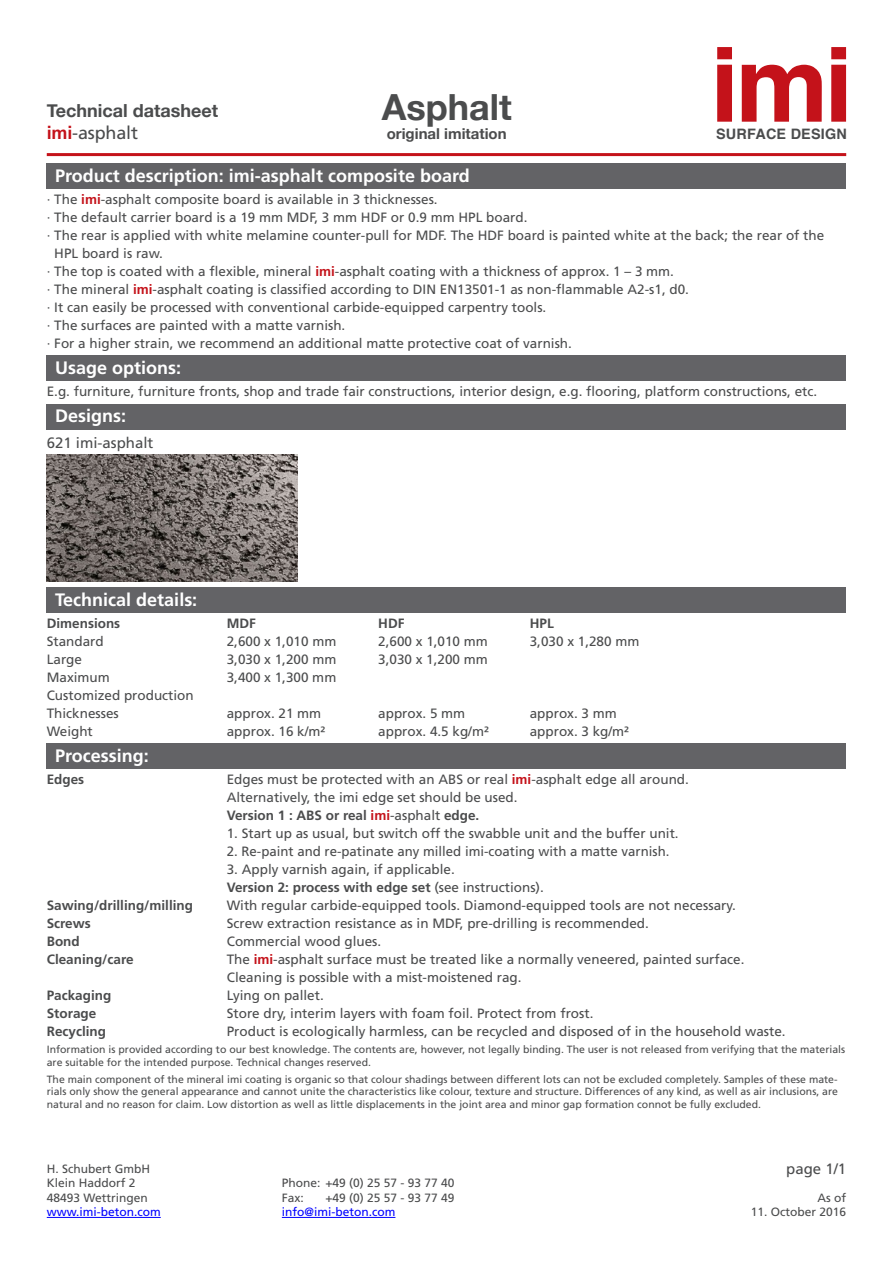
<style>
.page{position:relative;width:893px;height:1263px;background:#fff}
.page>*{position:absolute;margin:0;border:0;box-sizing:border-box;transform-origin:0 0}
.t1{font:700 36px "Helvetica Neue";color:#4b4c4d}
.t2{font:700 18px "Frutiger";color:#fff}
.t3{font:700 18px "Helvetica Neue";color:#4b4c4d}
.t4{font:18px "Frutiger";letter-spacing:-.01em;color:#4b4c4d}
.t5{font:700 15px "Helvetica Neue";color:#4b4c4d}
.t6{font:15px "Frutiger";color:#4b4c4d}
.t7{font:15px "Frutiger LT Std";color:#4b4c4d}
.t8{font:700 14.4px "Helvetica";letter-spacing:.015em;color:#4b4c4d}
.t9{font:13.5px/18px "Frutiger";color:#4b4c4d}
.t10{font:700 13.5px "Frutiger";color:#4b4c4d}
.t11{font:12px/14.4px "Frutiger";color:#4b4c4d}
.t12{font:12px "Frutiger";color:#00f}
.t13{font:10.5px/12.6px "Frutiger";color:#4b4c4d}
.s1{font-weight:700;color:#c4121a}
.s2{font-weight:700}
</style>
<div class="page">
<div style="left:47px;top:164px;width:799px;height:25px;background:#636366"></div>
<div style="left:47px;top:355px;width:799px;height:26px;background:#636366"></div>
<div style="left:47px;top:404px;width:799px;height:25px;background:#636366"></div>
<div style="left:47px;top:743px;width:799px;height:26px;background:#636366"></div>
<div style="left:47px;top:587px;width:799px;height:25px;background:#636366"></div>
<img style="left:47px;top:454px;width:251px;height:128px">
<svg style="left:717px;top:47px;width:15px;height:75px"></svg>
<svg style="left:742px;top:65px;width:80px;height:57px"></svg>
<svg style="left:831px;top:47px;width:15px;height:75px"></svg>
<hr style="left:47px;top:153px;width:799px;height:3px;background:#c4121a">
<hr style="left:47px;top:1217px;width:114px;height:1px;background:#00f">
<hr style="left:282px;top:1217px;width:113px;height:1px;background:#00f">
<h2 class="t3" style="left:47px;top:96px;width:173px">Technical datasheet</h2>
<h2 class="t4" style="left:47px;top:122px;width:93px"><span class="s1">imi</span>-asphalt</h2>
<h1 class="t1" style="left:382px;top:78px;width:131px">Asphalt</h1>
<p class="t5" style="left:387px;top:122px;width:121px">original imitation</p>
<p class="t8" style="left:716px;top:122px;width:132px">SURFACE DESIGN</p>
<h2 class="t2" style="left:55px;top:165px;width:416px">Product description: imi-asphalt composite board</h2>
<p class="t9" style="left:47px;top:190px;width:392px">· The <span class="s1">imi</span>-asphalt composite board is available in 3 thicknesses.</p>
<p class="t9" style="left:47px;top:208px;width:482px">· The default carrier board is a 19 mm MDF, 3 mm HDF or 0.9 mm HPL board.</p>
<p class="t9" style="left:47px;top:226px;width:779px">· The rear is applied with white melamine counter-pull for MDF. The HDF board is painted white at the back; the rear of the</p>
<p class="t9" style="left:54px;top:244px;width:110px">HPL board is raw.</p>
<p class="t9" style="left:47px;top:262px;width:629px">· The top is coated with a flexible, mineral <span class="s1">imi</span>-asphalt coating with a thickness of approx. 1 – 3 mm.</p>
<p class="t9" style="left:47px;top:280px;width:644px">· The mineral <span class="s1">imi</span>-asphalt coating is classified according to DIN EN13501-1 as non-flammable A2-s1, d0.</p>
<p class="t9" style="left:47px;top:298px;width:501px">· It can easily be processed with conventional carbide-equipped carpentry tools.</p>
<p class="t9" style="left:47px;top:316px;width:300px">· The surfaces are painted with a matte varnish.</p>
<p class="t9" style="left:47px;top:334px;width:527px">· For a higher strain, we recommend an additional matte protective coat of varnish.</p>
<h2 class="t2" style="left:55px;top:357px;width:128px">Usage options:</h2>
<p class="t9" style="left:47px;top:383px;width:772px">E.g. furniture, furniture fronts, shop and trade fair constructions, interior design, e.g. flooring, platform constructions, etc.</p>
<h2 class="t2" style="left:55px;top:405px;width:72px">Designs:</h2>
<p class="t6" style="left:47px;top:434px;width:108px">621 imi-asphalt</p>
<h2 class="t2" style="left:55px;top:589px;width:144px">Technical details:</h2>
<p class="t10" style="left:47px;top:616px;width:75px">Dimensions</p>
<p class="t10" style="left:227px;top:616px;width:31px">MDF</p>
<p class="t10" style="left:378px;top:616px;width:28px">HDF</p>
<p class="t10" style="left:530px;top:616px;width:26px">HPL</p>
<p class="t9" style="left:47px;top:632px;width:59px">Standard</p>
<p class="t9" style="left:227px;top:632px;width:111px">2,600 x 1,010 mm</p>
<p class="t9" style="left:378px;top:632px;width:111px">2,600 x 1,010 mm</p>
<p class="t9" style="left:530px;top:632px;width:111px">3,030 x 1,280 mm</p>
<p class="t9" style="left:47px;top:650px;width:37px">Large</p>
<p class="t9" style="left:227px;top:650px;width:111px">3,030 x 1,200 mm</p>
<p class="t9" style="left:378px;top:650px;width:111px">3,030 x 1,200 mm</p>
<p class="t9" style="left:47px;top:668px;width:65px">Maximum</p>
<p class="t9" style="left:227px;top:668px;width:111px">3,400 x 1,300 mm</p>
<p class="t9" style="left:47px;top:686px;width:149px">Customized production<br>Thicknesses</p>
<p class="t9" style="left:227px;top:704px;width:96px">approx. 21 mm</p>
<p class="t9" style="left:378px;top:704px;width:89px">approx. 5 mm</p>
<p class="t9" style="left:530px;top:704px;width:89px">approx. 3 mm</p>
<p class="t9" style="left:47px;top:722px;width:48px">Weight</p>
<p class="t9" style="left:227px;top:722px;width:100px">approx. 16 k/m²</p>
<p class="t9" style="left:378px;top:722px;width:112px">approx. 4.5 kg/m²</p>
<p class="t9" style="left:530px;top:722px;width:101px">approx. 3 kg/m²</p>
<h2 class="t2" style="left:55px;top:745px;width:95px">Processing:</h2>
<p class="t10" style="left:47px;top:772px;width:39px">Edges</p>
<p class="t9" style="left:227px;top:771px;width:464px">Edges must be protected with an ABS or real <span class="s1">imi</span>-asphalt edge all around.<br>Alternatively, the imi edge set should be used.<br><span class="s2">Version 1 : ABS or real</span> <span class="s1">imi</span>-asphalt <span class="s2">edge.</span></p>
<p class="t9" style="left:227px;top:825px;width:453px">1. Start up as usual, but switch off the swabble unit and the buffer unit.</p>
<p class="t9" style="left:227px;top:843px;width:444px">2. Re-paint and re-patinate any milled imi-coating with a matte varnish.</p>
<p class="t9" style="left:227px;top:861px;width:319px">3. Apply varnish again, if applicable.<br><span class="s2">Version 2: process with edge set</span> (see instructions).</p>
<p class="t10" style="left:47px;top:898px;width:148px">Sawing/drilling/milling</p>
<p class="t9" style="left:227px;top:897px;width:511px">With regular carbide-equipped tools. Diamond-equipped tools are not necessary.</p>
<p class="t10" style="left:47px;top:916px;width:46px">Screws</p>
<p class="t9" style="left:227px;top:915px;width:424px">Screw extraction resistance as in MDF, pre-drilling is recommended.</p>
<p class="t10" style="left:47px;top:934px;width:34px">Bond</p>
<p class="t9" style="left:227px;top:933px;width:156px">Commercial wood glues.</p>
<p class="t10" style="left:47px;top:952px;width:88px">Cleaning/care</p>
<p class="t9" style="left:227px;top:951px;width:519px">The <span class="s1">imi</span>-asphalt surface must be treated like a normally veneered, painted surface.<br>Cleaning is possible with a mist-moistened rag.</p>
<p class="t10" style="left:47px;top:988px;width:66px">Packaging</p>
<p class="t9" style="left:227px;top:987px;width:99px">Lying on pallet.</p>
<p class="t10" style="left:47px;top:1006px;width:51px">Storage</p>
<p class="t9" style="left:227px;top:1005px;width:368px">Store dry, interim layers with foam foil. Protect from frost.</p>
<p class="t10" style="left:47px;top:1024px;width:61px">Recycling</p>
<p class="t9" style="left:227px;top:1023px;width:560px">Product is ecologically harmless, can be recycled and disposed of in the household waste.</p>
<p class="t13" style="left:47px;top:1043px;width:800px">Information is provided according to our best knowledge. The contents are, however, not legally binding. The user is not released from verifying that the materials are suitable for the intended purpose. Technical changes reserved.</p>
<p class="t13" style="left:47px;top:1073px;width:793px;text-align:justify">The main component of the mineral imi coating is organic so that colour shadings between different lots can not be excluded completely. Samples of these mate&shy;rials only show the general appearance and cannot unite the characteristics like colour, texture and structure. Differences of any kind, as well as air inclusions, are natural and no reason for claim. Low distortion as well as little displacements in the joint area and minor gap formation connot be fully excluded.</p>
<p class="t11" style="left:47px;top:1161px;width:105px">H. Schubert GmbH<br>Klein Haddorf 2<br>48493 Wettringen</p>
<p class="t12" style="left:47px;top:1205px;width:115px">www.imi-beton.com</p>
<p class="t11" style="left:282px;top:1176px;width:174px">Phone: +49 (0) 25 57 - 93 77 40<br>Fax:</p>
<p class="t11" style="left:325px;top:1190px;width:131px">+49 (0) 25 57 - 93 77 49</p>
<p class="t12" style="left:282px;top:1205px;width:115px">info@imi-beton.com</p>
<p class="t7" style="left:786px;top:1160px;width:62px">page 1/1</p>
<p class="t11" style="left:817px;top:1190px;width:30px">As of</p>
<p class="t11" style="left:751px;top:1205px;width:97px">11. October 2016</p>
</div>
